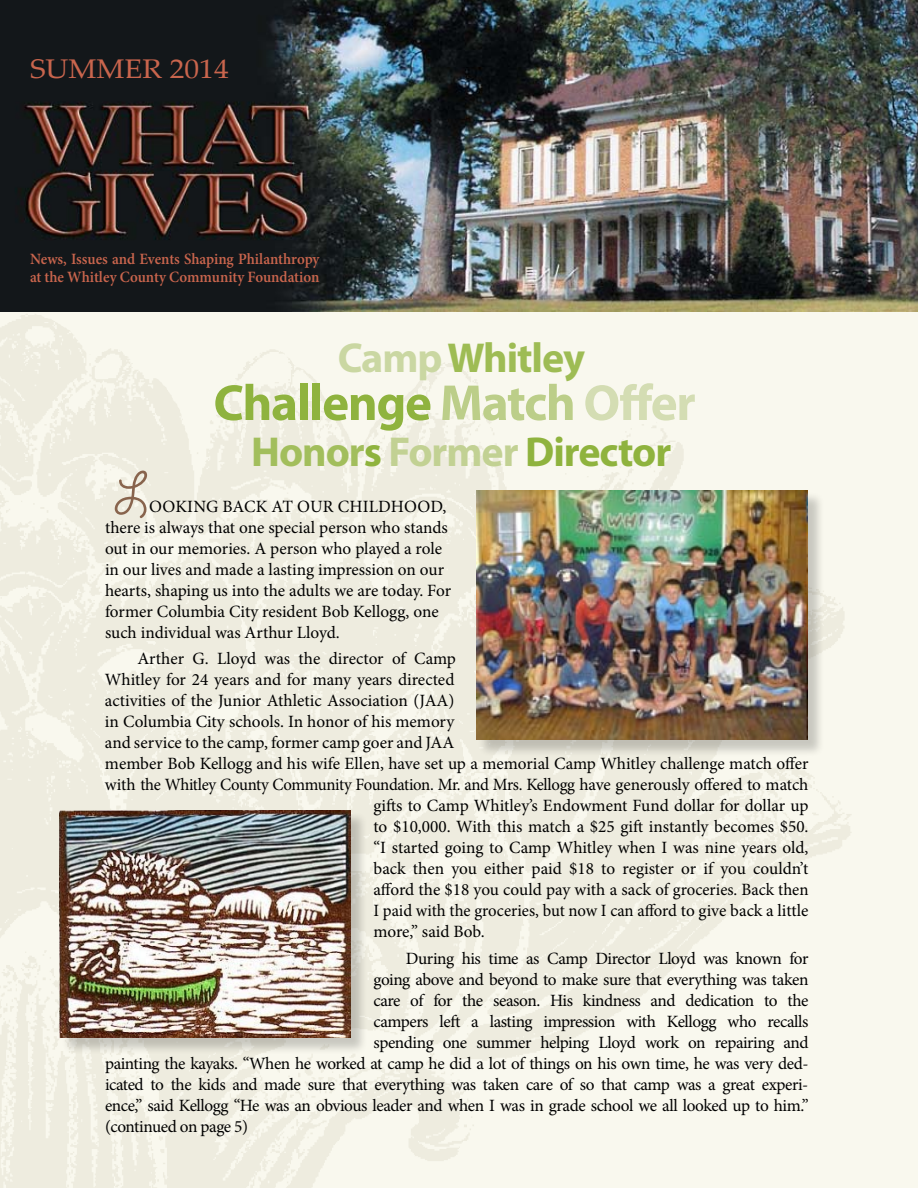
<style>
.page{position:relative;width:918px;height:1188px;background:#fff}
.page>*{position:absolute;margin:0;border:0;box-sizing:border-box;transform-origin:0 0}
.t1{font:60px "Giddyup Std";color:#88644d}
.t2{font:700 51px "Myriad Pro";letter-spacing:-.025em;color:#8fb33e}
.t3{font:700 42px "Myriad Pro";letter-spacing:-.025em;color:#8fb33e}
.t4{font:700 42px "Myriad Pro";letter-spacing:-.025em;color:#9ebc54}
.t5{font:27px "Palatino Linotype";color:#c9654d;scale:1.1 1}
.t6{font:17.25px/21px "Minion Pro";letter-spacing:-.01em;color:#000}
.t7{font:17.25px "Minion Pro";letter-spacing:-.03em;color:#000}
.t8{font:600 15.75px/18.9px "Minion Pro";letter-spacing:-.005em;color:#c9654d;scale:.95 1}
.s1{color:#cad7a2}
.s2{color:#bcce89}
.s3{color:#d4ddb3}
.s4{color:#a2be5c}
.s5{color:#c2d193}
</style>
<div class="page">
<div style="left:0;top:310px;width:918px;height:878px;background:#f9f8ee"></div>
<img style="left:0;top:314px;width:851px;height:874px">
<img style="left:0;top:0;width:918px;height:312px">
<div style="left:477px;top:492px;width:354px;height:272px;background:#000;opacity:.2"></div>
<img style="left:476px;top:491px;width:332px;height:249px">
<div style="left:61px;top:811px;width:314px;height:250px;background:#000;opacity:.2"></div>
<img style="left:60px;top:810px;width:291px;height:228px">
<h3 class="t5" style="left:30px;top:50px;width:182px">SUMMER 2014</h3>
<p class="t8" style="left:30px;top:249px;width:306px">News, Issues and Events Shaping Philanthropy at the Whitley County Community Foundation</p>
<h3 class="t4" style="left:338px;top:330px;width:249px"><span class="s1">Camp</span>Whitley</h3>
<h2 class="t2" style="left:214px;top:370px;width:484px">Challenge <span class="s2">Match</span> <span class="s3">Offer</span></h2>
<h3 class="t3" style="left:251px;top:424px;width:422px"><span class="s4">Honor</span>s <span class="s5">Former</span> Director</h3>
<p class="t6" style="left:105px;top:496px;width:348px;text-indent:44px">ooking back at our childhood, there is always that one special person who stands out in our memories. A person who played a role in our lives and made a lasting impression on our hearts, shaping us into the adults we are today. For former Columbia City resident Bob Kellogg, one such individual was Arthur Lloyd.</p>
<p class="t6" style="left:137px;top:648px;width:320px">Arther G. Lloyd was the director of Camp</p>
<p class="t6" style="left:105px;top:669px;width:351px">Whitley for 24 years and for many years directed</p>
<p class="t6" style="left:105px;top:690px;width:351px">activities of the Junior Athletic Association (JAA)</p>
<p class="t6" style="left:105px;top:711px;width:351px">in Columbia City schools. In honor of his memory</p>
<p class="t6" style="left:105px;top:732px;width:339px">and service to the camp, former camp goer and JAA</p>
<p class="t6" style="left:105px;top:753px;width:705px">member Bob Kellogg and his wife Ellen, have set up a memorial Camp Whitley challenge match offer</p>
<p class="t6" style="left:105px;top:775px;width:705px">with the Whitley County Community Foundation. Mr. and Mrs. Kellogg have generously offered to match</p>
<p class="t6" style="left:373px;top:796px;width:436px">gifts to Camp Whitley’s Endowment Fund dollar for dollar up</p>
<p class="t6" style="left:373px;top:817px;width:437px">to $10,000. With this match a $25 gift instantly becomes $50.</p>
<p class="t6" style="left:373px;top:837px;width:436px">“I started going to Camp Whitley when I was nine years old,</p>
<p class="t6" style="left:373px;top:858px;width:436px">back then you either paid $18 to register or if you couldn’t</p>
<p class="t6" style="left:373px;top:879px;width:436px">afford the $18 you could pay with a sack of groceries. Back then</p>
<p class="t6" style="left:373px;top:901px;width:437px">I paid with the groceries, but now I can afford to give back a little</p>
<p class="t6" style="left:374px;top:922px;width:113px">more,” said Bob.</p>
<p class="t7" style="left:406px;top:947px;width:404px">During his time as Camp Director Lloyd was known for</p>
<p class="t6" style="left:374px;top:969px;width:436px">going above and beyond to make sure that everything was taken</p>
<p class="t6" style="left:374px;top:990px;width:436px">care of for the season. His kindness and dedication to the</p>
<p class="t6" style="left:374px;top:1011px;width:436px">campers left a lasting impression with Kellogg who recalls</p>
<p class="t7" style="left:374px;top:1031px;width:437px">spending one summer helping Lloyd work on repairing and</p>
<p class="t6" style="left:105px;top:1053px;width:705px">painting the kayaks. “When he worked at camp he did a lot of things on his own time, he was very ded-</p>
<p class="t6" style="left:105px;top:1074px;width:705px">icated to the kids and made sure that everything was taken care of so that camp was a great experi-</p>
<p class="t6" style="left:105px;top:1095px;width:705px">ence,” said Kellogg “He was an obvious leader and when I was in grade school we all looked up to him.”</p>
<p class="t6" style="left:105px;top:1116px;width:145px">(continued on page 5)</p>
<h1 class="t1" style="left:115px;top:462px;width:35px">L</h1>
</div>
